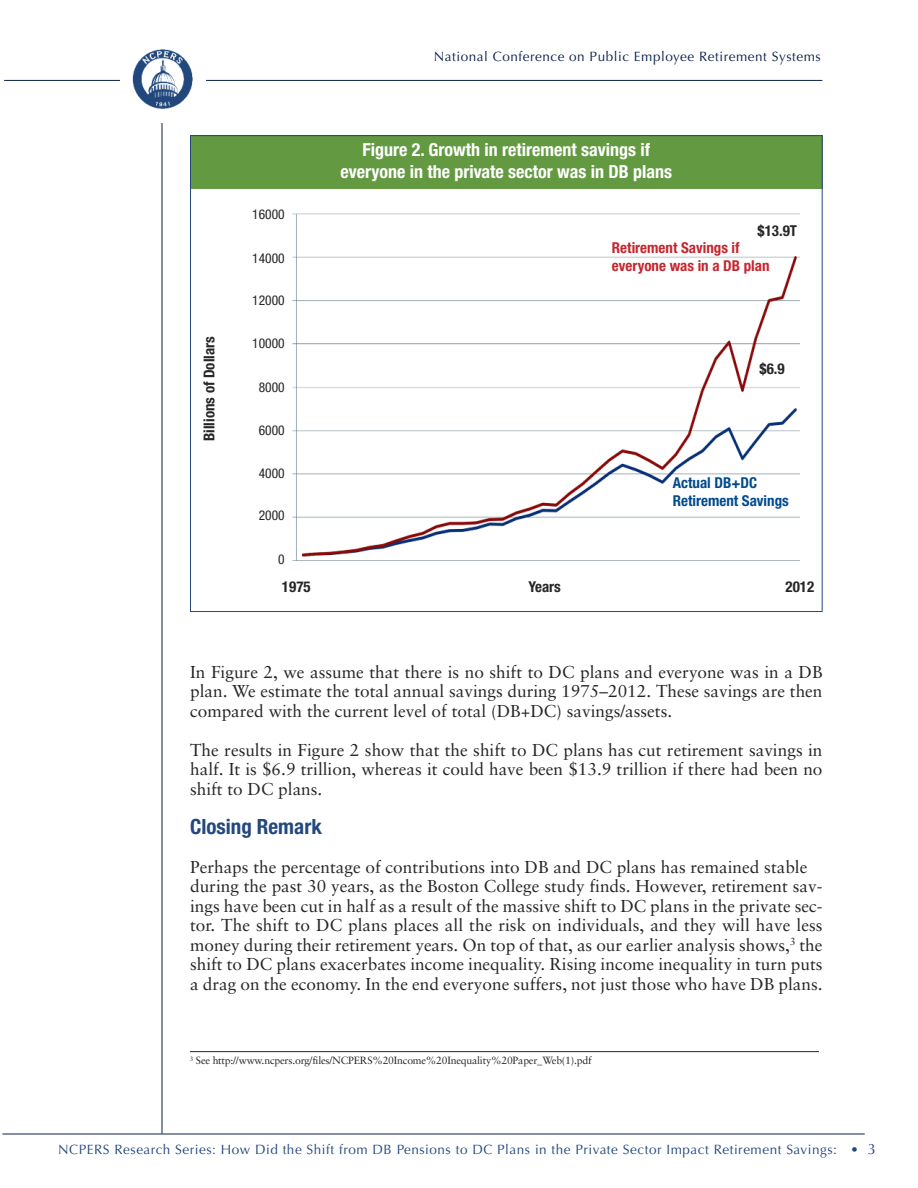
<style>
.page{position:relative;width:918px;height:1188px;background:#fff}
.page>*{position:absolute;margin:0;border:0;box-sizing:border-box;transform-origin:0 0}
.t1{font:700 condensed 21px "Helvetica Neue";color:#22487d}
.t2{font:700 condensed 18px/21.6px "Helvetica Neue";color:#fff;text-align:center}
.t3{font:17.25px/19.5px "Sabon";color:#272526;text-align:justify}
.t4{font:700 condensed 15px "Helvetica Neue";color:#272526}
.t5{font:700 condensed 15px/18px "Helvetica Neue";color:#c4262e}
.t6{font:700 condensed 15px/18px "Helvetica Neue";color:#004b8d}
.t7{font:13.5px "Optima";letter-spacing:.04em;color:#22487d}
.t8{font:13.5px "Optima";letter-spacing:.04em;color:#0b204c}
.t9{font:condensed 13.5px "Helvetica Neue";color:#272526}
.t10{font:10.5px "Sabon";letter-spacing:-.02em;color:#272526}
.s1{font-size:15px}
</style>
<div class="page">
<hr style="left:2px;top:1134px;width:863px;height:1px;background:#0b204c">
<hr style="left:4px;top:80px;width:818px;height:1px;background:#0b204c">
<hr style="left:162px;top:74px;width:1px;height:1060px;background:#0b204c">
<div style="left:120px;top:37px;width:85px;height:86px;background:#fff"></div>
<img style="left:132px;top:49px;width:61px;height:61px">
<div style="left:190px;top:135px;width:633px;height:54px;background:#639a41"></div>
<hr style="left:190px;top:1051px;width:629px;height:1px;background:#272526">
<img style="left:292px;top:213px;width:508px;height:348px">
<p class="t8" style="left:434px;top:51px;width:388px">National Conference on Public Employee Retirement Systems</p>
<p class="t4" style="left:204px;top:441px;width:106px;rotate:-90deg">Billions of Dollars</p>
<p class="t9" style="left:252px;top:210px;width:34px">16000</p>
<p class="t9" style="left:252px;top:253px;width:34px">14000</p>
<p class="t9" style="left:252px;top:295px;width:34px">12000</p>
<p class="t9" style="left:252px;top:338px;width:34px">10000</p>
<p class="t9" style="left:259px;top:382px;width:27px">8000</p>
<p class="t9" style="left:259px;top:426px;width:27px">6000</p>
<p class="t9" style="left:259px;top:468px;width:27px">4000</p>
<p class="t9" style="left:259px;top:511px;width:27px">2000</p>
<p class="t9" style="left:278px;top:554px;width:8px">0</p>
<p class="t2" style="left:341px;top:141px;width:333px">Figure 2. Growth in retirement savings if everyone in the private sector was in DB plans</p>
<p class="t4" style="left:758px;top:225px;width:41px">$13.9T</p>
<p class="t5" style="left:612px;top:240px;width:159px">Retirement Savings if everyone was in a DB plan</p>
<p class="t4" style="left:760px;top:364px;width:27px">$6.9</p>
<p class="t6" style="left:673px;top:475px;width:118px">Actual DB+DC<br>Retirement Savings</p>
<p class="t4" style="left:282px;top:581px;width:30px">1975</p>
<p class="t4" style="left:529px;top:581px;width:34px">Years</p>
<p class="t4" style="left:785px;top:581px;width:30px">2012</p>
<p class="t3" style="left:190px;top:664px;width:634px">In Figure 2, we assume that there is no shift to DC plans and everyone was in a DB plan. We estimate the total annual savings during 1975–2012. These savings are then compared with the current level of total (DB+DC) savings/assets.</p>
<p class="t3" style="left:190px;top:742px;width:634px">The results in Figure 2 show that the shift to DC plans has cut retirement savings in half. It is $6.9 trillion, whereas it could have been $13.9 trillion if there had been no shift to DC plans.</p>
<p class="t1" style="left:190px;top:819px;width:133px">Closing Remark</p>
<p class="t3" style="left:190px;top:859px;width:634px;text-align:left">Perhaps the percentage of contributions into DB and DC plans has remained stable during the past 30 years, as the Boston College study finds. However, retirement sav&shy;ings have been cut in half as a result of the massive shift to DC plans in the private sec&shy;tor. The shift to DC plans places all the risk on individuals, and they will have less money during their retirement years. On top of that, as our earlier analysis shows,<sup>3</sup> the shift to DC plans exacerbates income inequality. Rising income inequality in turn puts a drag on the economy. In the end everyone suffers, not just those who have DB plans.</p>
<p class="t10" style="left:190px;top:1056px;width:403px"><sup>3</sup> See http://www.ncpers.org/files/NCPERS%20Income%20Inequality%20Paper_Web(1).pdf</p>
<p class="t7" style="left:58px;top:1144px;width:819px">NCPERS Research Series: How Did the Shift from DB Pensions to DC Plans in the Private Sector Impact Retirement Savings: • <span class="s1">3</span></p>
</div>
